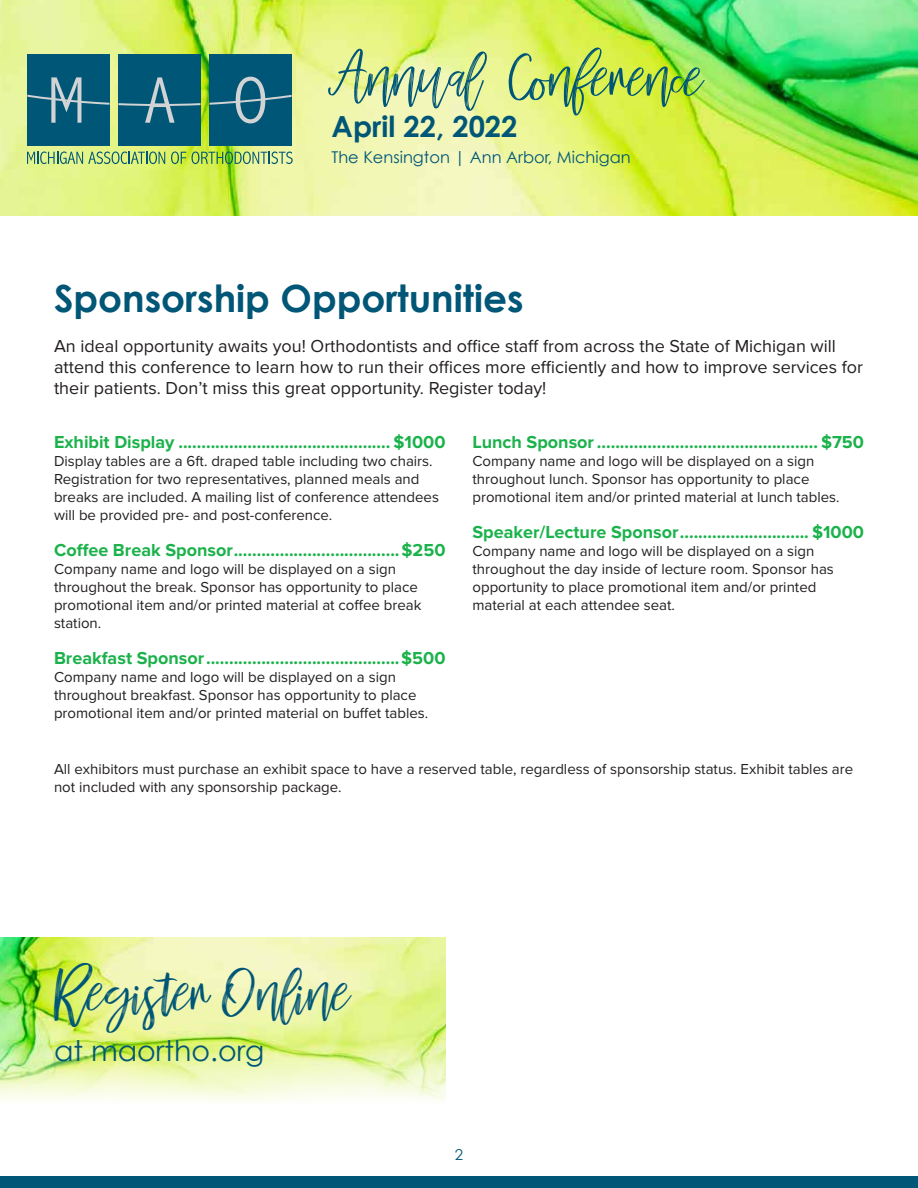
<style>
.page{position:relative;width:918px;height:1188px;background:#fff}
.page>*{position:absolute;margin:0;border:0;box-sizing:border-box;transform-origin:0 0}
.t1{font:51.3px "mellonydrybrush";color:#005676}
.t2{font:49.5px "mellonydrybrush";color:#005676}
.t3{font:700 37.5px "Century Gothic";color:#005676}
.t4{font:700 29.1px "Century Gothic";color:#005676}
.t5{font:28.5px "Century Gothic";color:#005676}
.t6{font:700 18px "Proxima Nova";color:#1bb24b}
.t7{font:18px/21px "Proxima Nova";color:#231f20}
.t8{font:16.2px "Century Gothic";color:#005676}
.t9{font:15px/18px "Proxima Nova";color:#231f20}
.t10{font:15px "Century Gothic";color:#005676}
</style>
<div class="page">
<div style="left:0;top:1176px;width:918px;height:12px;background:#005676"></div>
<img style="left:0;top:0;width:918px;height:216px">
<div style="left:27px;top:54px;width:83px;height:92px;background:#005676"></div>
<div style="left:118px;top:54px;width:83px;height:92px;background:#005676"></div>
<div style="left:209px;top:54px;width:83px;height:92px;background:#005676"></div>
<svg style="left:27px;top:152px;width:138px;height:12px;background:#98c07f"></svg>
<svg style="left:171px;top:152px;width:122px;height:12px"></svg>
<svg style="left:27px;top:77px;width:83px;height:46px"></svg>
<svg style="left:118px;top:77px;width:83px;height:46px"></svg>
<svg style="left:209px;top:77px;width:83px;height:46px"></svg>
<img style="left:0;top:938px;width:446px;height:163px">
<h1 class="t1" style="left:328px;top:48px;width:377px">Annual Conference</h1>
<h3 class="t4" style="left:332px;top:108px;width:188px">April 22, 2022</h3>
<p class="t8" style="left:332px;top:147px;width:301px">The Kensington | Ann Arbor, Michigan</p>
<h3 class="t3" style="left:54px;top:274px;width:471px">Sponsorship Opportunities</h3>
<p class="t7" style="left:54px;top:336px;width:811px">An ideal opportunity awaits you! Orthodontists and office staff from across the State of Michigan will attend this conference to learn how to run their offices more efficiently and how to improve services for their patients. Don’t miss this great opportunity. Register today!</p>
<p class="t6" style="left:472px;top:432px;width:393px">Lunch Sponsor................................................ $750</p>
<p class="t9" style="left:472px;top:453px;width:369px">Company name and logo will be displayed on a sign throughout lunch. Sponsor has opportunity to place promotional item and/or printed material at lunch tables.</p>
<p class="t6" style="left:472px;top:522px;width:393px">Speaker/Lecture Sponsor............................ $1000</p>
<p class="t9" style="left:472px;top:543px;width:363px">Company name and logo will be displayed on a sign throughout the day inside of lecture room. Sponsor has opportunity to place promotional item and/or printed material at each attendee seat.</p>
<p class="t6" style="left:54px;top:432px;width:393px">Exhibit Display .............................................. $1000</p>
<p class="t9" style="left:54px;top:453px;width:386px">Display tables are a 6ft. draped table including two chairs.<br>Registration for two representatives, planned meals and breaks are included. A mailing list of conference attendees will be provided pre- and post-conference.</p>
<p class="t6" style="left:54px;top:540px;width:393px">Coffee Break Sponsor....................................$250</p>
<p class="t9" style="left:54px;top:561px;width:369px">Company name and logo will be displayed on a sign throughout the break. Sponsor has opportunity to place promotional item and/or printed material at coffee break station.</p>
<p class="t6" style="left:54px;top:648px;width:393px">Breakfast Sponsor..........................................$500</p>
<p class="t9" style="left:54px;top:669px;width:376px">Company name and logo will be displayed on a sign throughout breakfast. Sponsor has opportunity to place promotional item and/or printed material on buffet tables.</p>
<p class="t9" style="left:54px;top:761px;width:801px">All exhibitors must purchase an exhibit space to have a reserved table, regardless of sponsorship status. Exhibit tables are not included with any sponsorship package.</p>
<h2 class="t2" style="left:54px;top:964px;width:298px">Register Online</h2>
<h3 class="t5" style="left:54px;top:1034px;width:212px">at maortho.org</h3>
<p class="t10" style="left:455px;top:1146px;width:10px">2</p>
</div>
